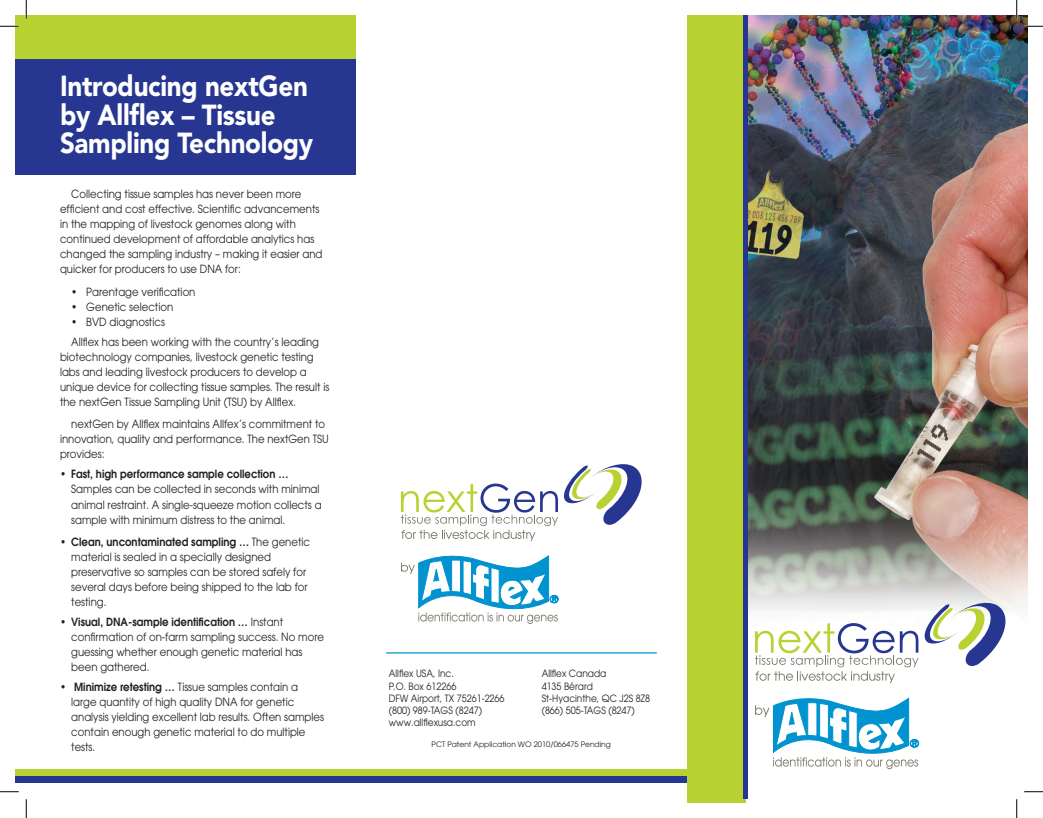
<style>
.page{position:relative;width:1043px;height:818px;background:#fff}
.page>*{position:absolute;margin:0;border:0;box-sizing:border-box;transform-origin:0 0}
.t1{font:900 28.75px/28.8px "Avenir";letter-spacing:-.01em;color:#fff;scale:.9 1}
.t2{font:11.25px/15px "Avant Garde";color:#231f20;scale:.9 1}
.t3{font:600 11.25px "Avant Garde";color:#231f20;scale:.9 1}
.t4{font:10px "Avant Garde";color:#231f20;scale:.9 1}
.t5{font:7.5px "Avant Garde";color:#231f20}
.s1{font-weight:400}
.s2{font-weight:600}
</style>
<div class="page">
<img style="left:747px;top:15px;width:281px;height:761px">
<svg style="left:924px;top:599px;width:88px;height:68px"></svg>
<svg style="left:755px;top:692px;width:163px;height:77px"></svg>
<svg style="left:755px;top:623px;width:163px;height:60px"></svg>
<svg style="left:401px;top:555px;width:157px;height:69px"></svg>
<svg style="left:401px;top:464px;width:241px;height:77px"></svg>
<div style="left:686px;top:15px;width:59px;height:787px;background:#b8d232"></div>
<div style="left:742px;top:15px;width:5px;height:783px;background:#273791"></div>
<div style="left:15px;top:15px;width:341px;height:160px;background:#273791"></div>
<div style="left:15px;top:15px;width:341px;height:44px;background:#b8d232"></div>
<div style="left:15px;top:769px;width:671px;height:6px;background:#b8d232"></div>
<div style="left:15px;top:775px;width:671px;height:7px;background:#273791"></div>
<hr style="left:386px;top:652px;width:271px;height:1px;background:#0093d0">
<svg style="left:0;top:25px;width:19px;height:2px"></svg>
<svg style="left:1024px;top:25px;width:18px;height:2px"></svg>
<svg style="left:0;top:791px;width:19px;height:1px"></svg>
<svg style="left:1024px;top:791px;width:18px;height:1px"></svg>
<svg style="left:25px;top:0;width:2px;height:19px"></svg>
<svg style="left:25px;top:799px;width:2px;height:19px"></svg>
<svg style="left:1015px;top:0;width:2px;height:19px"></svg>
<svg style="left:1016px;top:799px;width:1px;height:19px"></svg>
<p class="t1" style="left:60px;top:71px;width:283px">Introducing nextGen by Allflex – Tissue<br>Sampling Technology</p>
<p class="t2" style="left:60px;top:187px;width:293px;text-indent:11px">Collecting tissue samples has never been more efficient and cost effective. Scientific advancements in the mapping of livestock genomes along with continued development of affordable analytics has changed the sampling industry – making it easier and quicker for producers to use DNA for:</p>
<p class="t2" style="left:71px;top:284px;width:139px">• Parentage verification</p>
<p class="t2" style="left:71px;top:299px;width:115px">• Genetic selection</p>
<p class="t2" style="left:71px;top:314px;width:106px">• BVD diagnostics</p>
<p class="t2" style="left:60px;top:334px;width:301px;text-indent:11px">Allflex has been working with the country’s leading biotechnology companies, livestock genetic testing labs and leading livestock producers to develop a unique device for collecting tissue samples. The result is the nextGen Tissue Sampling Unit (TSU) by Allflex.</p>
<p class="t2" style="left:60px;top:417px;width:300px;text-indent:11px">nextGen by Allflex maintains Allfex’s commitment to innovation, quality and performance. The nextGen TSU provides:</p>
<p class="t3" style="left:60px;top:467px;width:255px">• Fast, high performance sample collection …</p>
<p class="t2" style="left:71px;top:482px;width:277px">Samples can be collected in seconds with minimal</p>
<p class="t2" style="left:71px;top:497px;width:280px">animal restraint. A single-squeeze motion collects a</p>
<p class="t2" style="left:71px;top:512px;width:239px">sample with minimum distress to the animal.</p>
<p class="t3" style="left:60px;top:534px;width:279px">• Clean, uncontaminated sampling … <span class="s1">The genetic</span></p>
<p class="t2" style="left:71px;top:549px;width:223px">material is sealed in a specially designed</p>
<p class="t2" style="left:71px;top:564px;width:262px">preservative so samples can be stored safely for</p>
<p class="t2" style="left:71px;top:579px;width:264px">several days before being shipped to the lab for</p>
<p class="t2" style="left:71px;top:594px;width:41px">testing.</p>
<p class="t3" style="left:60px;top:614px;width:249px">• Visual, DNA-sample identification … <span class="s1">Instant</span></p>
<p class="t2" style="left:71px;top:629px;width:282px">confirmation of on-farm sampling success. No more</p>
<p class="t2" style="left:71px;top:644px;width:258px">guessing whether enough genetic material has</p>
<p class="t2" style="left:71px;top:659px;width:88px">been gathered.</p>
<p class="t2" style="left:60px;top:679px;width:266px"><span class="s2">• Minimize retesting …</span> Tissue samples contain a</p>
<p class="t2" style="left:71px;top:694px;width:249px">large quantity of high quality DNA for genetic</p>
<p class="t2" style="left:71px;top:709px;width:282px">analysis yielding excellent lab results. Often samples</p>
<p class="t2" style="left:71px;top:724px;width:262px">contain enough genetic material to do multiple</p>
<p class="t2" style="left:71px;top:739px;width:28px">tests.</p>
<p class="t4" style="left:389px;top:668px;width:74px">Allflex USA, Inc.</p>
<p class="t4" style="left:389px;top:680px;width:77px">P.O. Box 612266</p>
<p class="t4" style="left:389px;top:692px;width:130px">DFW Airport, TX 75261-2266</p>
<p class="t4" style="left:389px;top:704px;width:105px">(800) 989-TAGS (8247)</p>
<p class="t4" style="left:389px;top:716px;width:98px">www.allflexusa.com</p>
<p class="t5" style="left:431px;top:739px;width:181px">PCT Patent Application WO 2010/066475 Pending</p>
<p class="t4" style="left:541px;top:668px;width:73px">Allflex Canada</p>
<p class="t4" style="left:541px;top:680px;width:58px">4135 Bérard</p>
<p class="t4" style="left:541px;top:692px;width:122px">St-Hyacinthe, QC J2S 8Z8</p>
<p class="t4" style="left:541px;top:704px;width:105px">(866) 505-TAGS (8247)</p>
</div>
